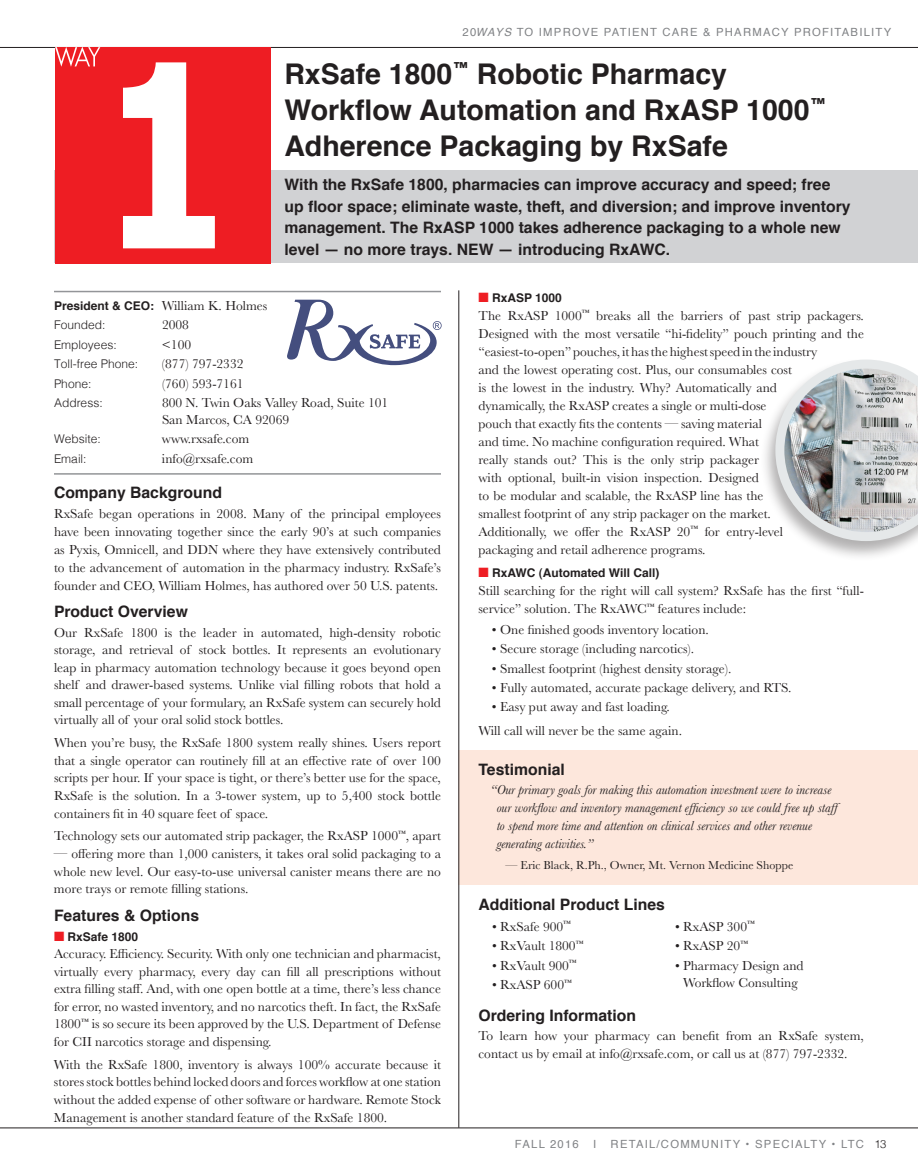
<style>
.page{position:relative;width:918px;height:1175px;background:#fff}
.page>*{position:absolute;margin:0;border:0;box-sizing:border-box;transform-origin:0 0}
.t1{font:700 28.5px/36px "Helvetica";color:#231f20}
.t2{font:700 15.75px/21.3px "Helvetica";color:#231f20}
.t3{font:13.5px/18px "Baskerville";color:#231f20;text-align:justify}
.t4{font:italic 13.5px/18px "Baskerville";color:#231f20}
.t5{font:300 12px "Helvetica";color:#231f20}
.t6{font:700 12px "Helvetica";color:#231f20}
.t7{font:12px "Baskerville";color:#231f20}
.t8{font:11.25px "Helvetica";letter-spacing:.11em;color:#808285}
.s1{font-style:italic}
.s2{font-family:"Helvetica";font-weight:700;font-size:12px}
.s3{color:#ee1d23}
.s4{font-weight:300;color:#231f20}
</style>
<div class="page">
<hr style="left:0;top:47px;width:918px;height:1px;background:#231f20">
<div style="left:459px;top:750px;width:459px;height:134px;background:#fde7dc"></div>
<div style="left:54px;top:170px;width:864px;height:93px;background:#d1d2d4"></div>
<hr style="left:54px;top:473px;width:387px;height:1px;background:#939598">
<svg style="left:287px;top:300px;width:155px;height:65px"></svg>
<hr style="left:54px;top:291px;width:387px;height:1px;background:#939598">
<hr style="left:459px;top:290px;width:1px;height:837px;background:#231f20">
<div style="left:55px;top:47px;width:216px;height:216px;background:#ee1d23"></div>
<svg style="left:123px;top:62px;width:92px;height:186px"></svg>
<svg style="left:55px;top:47px;width:45px;height:20px"></svg>
<hr style="left:0;top:1127px;width:918px;height:1px;background:#231f20">
<div style="left:760px;top:358px;width:158px;height:203px;background:#231f20;opacity:.35"></div>
<svg style="left:775px;top:359px;width:143px;height:182px;background:#c1c3c5"></svg>
<p class="t8" style="left:463px;top:23px;width:430px">20<span class="s1">WAYS</span> TO IMPROVE PATIENT CARE &amp; PHARMACY PROFITABILITY</p>
<h1 class="t1" style="left:284px;top:56px;width:543px">RxSafe 1800<sup>™</sup> Robotic Pharmacy<br>Workflow Automation and RxASP 1000<sup>™<br></sup>Adherence Packaging by RxSafe</h1>
<p class="t2" style="left:284px;top:174px;width:568px">With the RxSafe 1800, pharmacies can improve accuracy and speed; free up floor space; eliminate waste, theft, and diversion; and improve inventory management. The RxASP 1000 takes adherence packaging to a whole new level — no more trays. NEW — introducing RxAWC.</p>
<p class="t3" style="left:54px;top:296px;width:215px"><span class="s2">President &amp; CEO:</span> William K. Holmes</p>
<p class="t5" style="left:54px;top:315px;width:53px">Founded:</p>
<p class="t3" style="left:162px;top:316px;width:28px">2008</p>
<p class="t5" style="left:54px;top:334px;width:64px">Employees:</p>
<p class="t3" style="left:162px;top:335px;width:31px">&lt;100</p>
<p class="t5" style="left:54px;top:354px;width:86px">Toll-free Phone:</p>
<p class="t3" style="left:162px;top:355px;width:83px">(877) 797-2332</p>
<p class="t5" style="left:54px;top:373px;width:39px">Phone:</p>
<p class="t3" style="left:162px;top:374px;width:83px">(760) 593-7161</p>
<p class="t5" style="left:54px;top:393px;width:50px">Address:</p>
<p class="t3" style="left:162px;top:395px;width:228px;line-height:16.5px">800 N. Twin Oaks Valley Road, Suite 101<br>San Marcos, CA 92069</p>
<p class="t5" style="left:54px;top:429px;width:48px">Website:</p>
<p class="t3" style="left:162px;top:430px;width:89px">www.rxsafe.com</p>
<p class="t5" style="left:54px;top:448px;width:34px">Email:</p>
<p class="t3" style="left:162px;top:449px;width:93px">info@rxsafe.com</p>
<p class="t2" style="left:54px;top:482px;width:170px">Company Background</p>
<p class="t3" style="left:54px;top:504px;width:389px">RxSafe began operations in 2008. Many of the principal employees have been innovating together since the early 90’s at such companies as Pyxis, Omnicell, and DDN where they have extensively contributed to the advancement of automation in the pharmacy industry. RxSafe’s founder and CEO, William Holmes, has authored over 50 U.S. patents.</p>
<p class="t2" style="left:54px;top:601px;width:135px">Product Overview</p>
<p class="t3" style="left:54px;top:623px;width:389px;line-height:17.5px">Our RxSafe 1800 is the leader in automated, high-density robotic storage, and retrieval of stock bottles. It represents an evolutionary leap in pharmacy automation technology because it goes beyond open shelf and drawer-based systems. Unlike vial filling robots that hold a small percentage of your formulary, an RxSafe system can securely hold virtually all of your oral solid stock bottles.</p>
<p class="t3" style="left:54px;top:734px;width:389px;line-height:17.5px">When you’re busy, the RxSafe 1800 system really shines. Users report that a single operator can routinely fill at an effective rate of over 100 scripts per hour. If your space is tight, or there’s better use for the space, RxSafe is the solution. In a 3-tower system, up to 5,400 stock bottle containers fit in 40 square feet of space.</p>
<p class="t3" style="left:54px;top:827px;width:389px">Technology sets our automated strip packager, the RxASP 1000<sup>™</sup>, apart</p>
<p class="t3" style="left:54px;top:845px;width:389px;line-height:17.5px">— offering more than 1,000 canisters, it takes oral solid packaging to a whole new level. Our easy-to-use universal canister means there are no more trays or remote filling stations.</p>
<p class="t2" style="left:54px;top:905px;width:147px">Features &amp; Options</p>
<p class="t6" style="left:54px;top:926px;width:86px"><span class="s3">■</span> RxSafe 1800</p>
<p class="t3" style="left:54px;top:945px;width:389px;line-height:17.5px">Accuracy. Efficiency. Security. With only one technician and pharmacist, virtually every pharmacy, every day can fill all prescriptions without extra filling staff. And, with one open bottle at a time, there’s less chance for error, no wasted inventory, and no narcotics theft. In fact, the RxSafe 1800<sup>™</sup> is so secure its been approved by the U.S. Department of Defense for CII narcotics storage and dispensing.</p>
<p class="t3" style="left:54px;top:1055px;width:389px;line-height:17.5px">With the RxSafe 1800, inventory is always 100% accurate because it stores stock bottles behind locked doors and forces workflow at one station without the added expense of other software or hardware. Remote Stock Management is another standard feature of the RxSafe 1800.</p>
<p class="t6" style="left:478px;top:288px;width:85px"><span class="s3">■</span> RxASP 1000</p>
<p class="t3" style="left:478px;top:306px;width:387px;text-align:left">The RxASP 1000<sup>™</sup> breaks all the barriers of past strip packagers.<br>Designed with the most versatile “hi-fidelity” pouch printing and the “easiest-to-open” pouches, it has the highest speed in the industry<br>and the lowest operating cost. Plus, our consumables cost<br>is the lowest in the industry. Why? Automatically and<br>dynamically, the RxASP creates a single or multi-dose<br>pouch that exactly fits the contents — saving material<br>and time. No machine configuration required. What<br>really stands out? This is the only strip packager<br>with optional, built-in vision inspection. Designed<br>to be modular and scalable, the RxASP line has the<br>smallest footprint of any strip packager on the market.<br>Additionally, we offer the RxASP 20<sup>™</sup> for entry-level<br>packaging and retail adherence programs.</p>
<p class="t6" style="left:478px;top:563px;width:182px"><span class="s3">■</span> RxAWC (Automated Will Call)</p>
<p class="t3" style="left:478px;top:582px;width:387px">Still searching for the right will call system? RxSafe has the first “full&shy;service” solution. The RxAWC<sup>™</sup> features include:</p>
<p class="t3" style="left:492px;top:620px;width:218px">• One finished goods inventory location.</p>
<p class="t3" style="left:492px;top:640px;width:204px">• Secure storage (including narcotics).</p>
<p class="t3" style="left:492px;top:659px;width:241px">• Smallest footprint (highest density storage).</p>
<p class="t3" style="left:492px;top:679px;width:301px">• Fully automated, accurate package delivery, and RTS.</p>
<p class="t3" style="left:478px;top:695px;width:205px;line-height:23.4px;text-align:center">• Easy put away and fast loading.<br>Will call will never be the same again.</p>
<p class="t2" style="left:478px;top:758px;width:88px">Testimonial</p>
<p class="t4" style="left:497px;top:781px;width:348px;text-indent:-6px">“Our primary goals for making this automation investment were to increase our workflow and inventory management efficiency so we could free up staff to spend more time and attention on clinical services and other revenue generating activities.”</p>
<p class="t7" style="left:506px;top:857px;width:289px">— Eric Black, R.Ph., Owner, Mt. Vernon Medicine Shoppe</p>
<p class="t2" style="left:478px;top:893px;width:188px">Additional Product Lines</p>
<p class="t3" style="left:492px;top:917px;width:80px">• RxSafe 900<sup>™</sup></p>
<p class="t3" style="left:492px;top:937px;width:93px">• RxVault 1800<sup>™</sup></p>
<p class="t3" style="left:492px;top:956px;width:86px">• RxVault 900<sup>™</sup></p>
<p class="t3" style="left:492px;top:976px;width:81px">• RxASP 600<sup>™</sup></p>
<p class="t3" style="left:675px;top:917px;width:81px">• RxASP 300<sup>™</sup></p>
<p class="t3" style="left:675px;top:937px;width:75px">• RxASP 20<sup>™</sup></p>
<p class="t3" style="left:675px;top:957px;width:130px;line-height:17.2px;text-align:center">• Pharmacy Design and<br>Workflow Consulting</p>
<p class="t2" style="left:478px;top:1004px;width:159px">Ordering Information</p>
<p class="t3" style="left:478px;top:1027px;width:387px">To learn how your pharmacy can benefit from an RxSafe system, contact us by email at info@rxsafe.com, or call us at (877) 797-2332.</p>
<p class="t8" style="left:515px;top:1135px;width:65px">FALL 2016</p>
<p class="t8" style="left:593px;top:1135px;width:5px">I</p>
<p class="t8" style="left:611px;top:1135px;width:277px">RETAIL/COMMUNITY • SPECIALTY • LTC <span class="s4">13</span></p>
</div>
